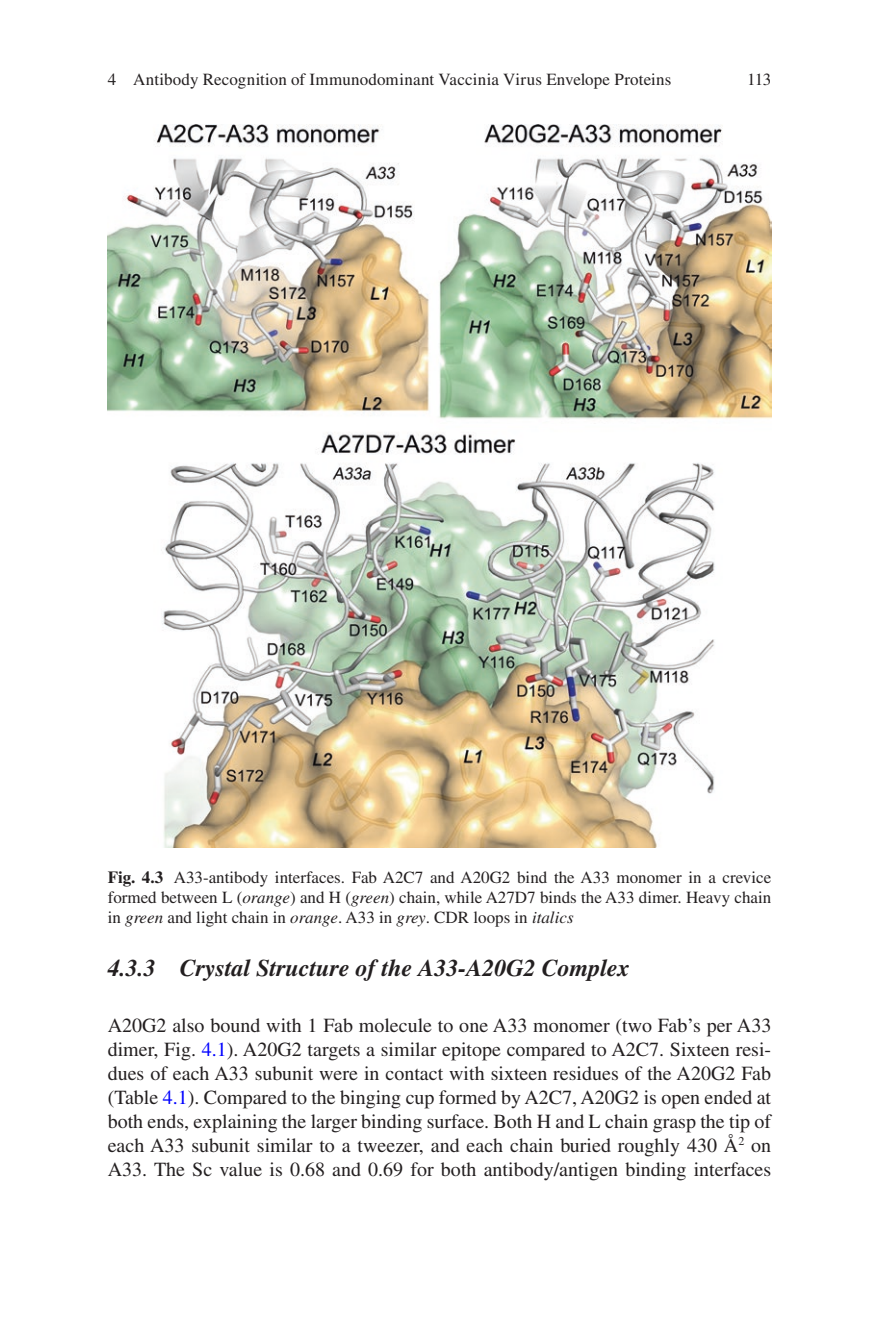
<style>
.page{position:relative;width:879px;height:1333px;background:#fff}
.page>*{position:absolute;margin:0;border:0;box-sizing:border-box;transform-origin:0 0}
.t1{font:italic 700 24px "Wwphnv Mprvfq Times LT Std";color:#231f20}
.t2{font:20px/24px "Mfrghn Jqwmqv Times LT Std";color:#231f20;text-align:justify}
.t3{font:17px/20px "Mfrghn Jqwmqv Times LT Std";color:#231f20;text-align:justify}
.s1{font-family:"Ffprfd Rxvscx Times LT Std";font-weight:700}
.s2{font-family:"Kvkqfn Vndqnw Times LT Std";font-style:italic}
.s3{color:#00f}
</style>
<div class="page">
<img style="left:108px;top:124px;width:663px;height:723px">
<p class="t3" style="left:108px;top:69px;width:565px">4 Antibody Recognition of Immunodominant Vaccinia Virus Envelope Proteins</p>
<p class="t3" style="left:747px;top:69px;width:26px">113</p>
<p class="t3" style="left:108px;top:867px;width:665px"><span class="s1">Fig. 4.3</span> A33-antibody interfaces. Fab A2C7 and A20G2 bind the A33 monomer in a crevice formed between L (<span class="s2">orange</span>) and H (<span class="s2">green</span>) chain, while A27D7 binds the A33 dimer. Heavy chain in <span class="s2">green</span> and light chain in <span class="s2">orange</span>. A33 in <span class="s2">grey</span>. CDR loops in <span class="s2">italics</span></p>
<p class="t1" style="left:108px;top:953px;width:524px">4.3.3 Crystal Structure of the A33-A20G2 Complex</p>
<p class="t2" style="left:108px;top:1012px;width:665px">A20G2 also bound with 1 Fab molecule to one A33 monomer (two Fab’s per A33 dimer, Fig. <span class="s3">4.1</span>). A20G2 targets a similar epitope compared to A2C7. Sixteen resi&shy;dues of each A33 subunit were in contact with sixteen residues of the A20G2 Fab (Table <span class="s3">4.1</span>). Compared to the binging cup formed by A2C7, A20G2 is open ended at both ends, explaining the larger binding surface. Both H and L chain grasp the tip of each A33 subunit similar to a tweezer, and each chain buried roughly 430 Å<sup>2</sup> on A33. The Sc value is 0.68 and 0.69 for both antibody/antigen binding interfaces</p>
</div>
